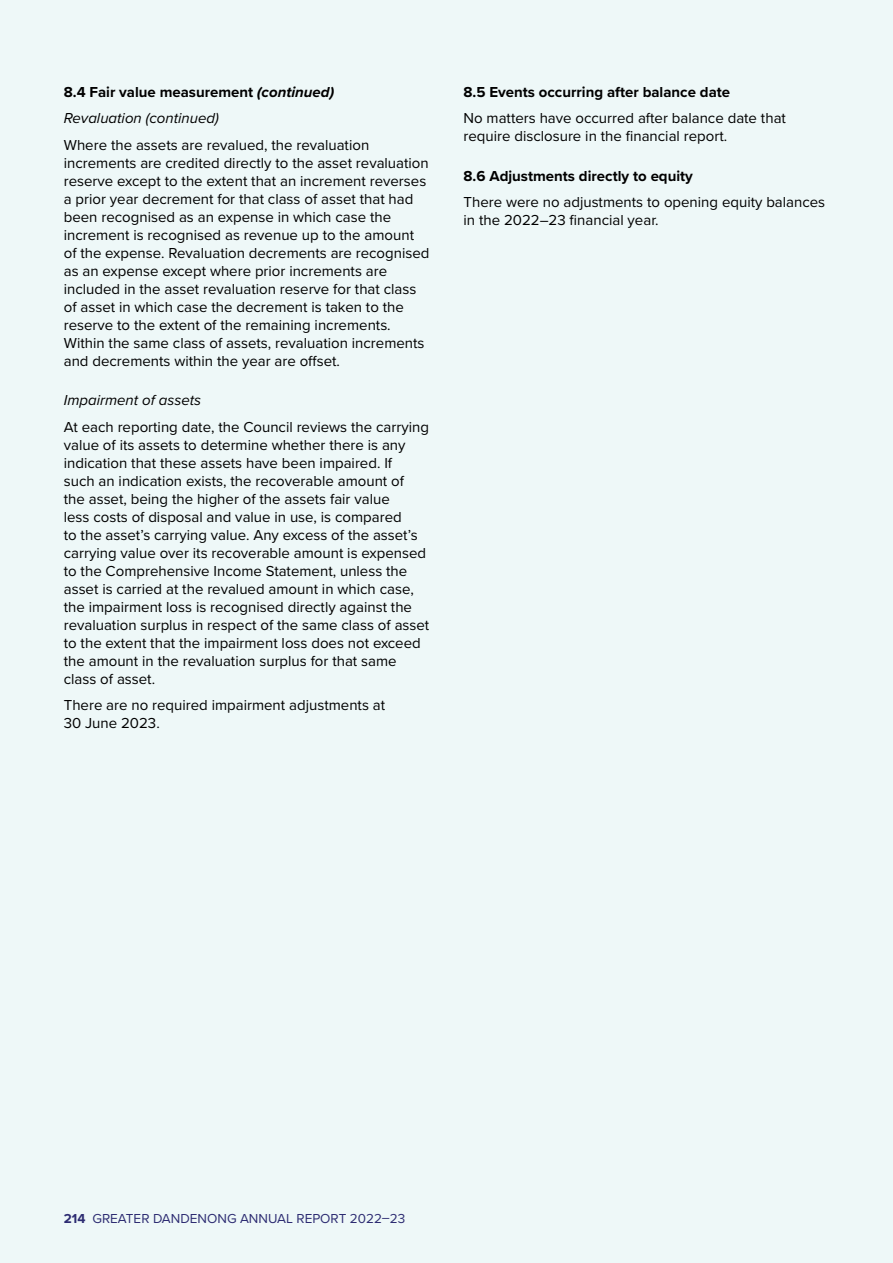
<style>
.page{position:relative;width:893px;height:1263px;background:#eef8f8}
.page>*{position:absolute;margin:0;border:0;box-sizing:border-box;transform-origin:0 0}
.t1{font:15px/18px "Proxima Nova";color:#000}
.t2{font:700 15px/26.5px "Proxima Nova";color:#000}
.t3{font:italic 15px "Proxima Nova";color:#000}
.t4{font:13.5px "Proxima Nova";color:#2d2c72}
.s1{font-style:italic}
.s2{font-weight:400;font-style:italic}
.s3{font-weight:700}
</style>
<div class="page">
<p class="t2" style="left:64px;top:78px;width:272px">8.4 Fair value measurement <span class="s1">(continued)<br></span><span class="s2">Revaluation (continued)</span></p>
<p class="t1" style="left:64px;top:135px;width:367px">Where the assets are revalued, the revaluation increments are credited directly to the asset revaluation reserve except to the extent that an increment reverses a prior year decrement for that class of asset that had been recognised as an expense in which case the increment is recognised as revenue up to the amount of the expense. Revaluation decrements are recognised as an expense except where prior increments are included in the asset revaluation reserve for that class of asset in which case the decrement is taken to the reserve to the extent of the remaining increments.<br>Within the same class of assets, revaluation increments and decrements within the year are offset.</p>
<p class="t3" style="left:64px;top:389px;width:139px">Impairment of assets</p>
<p class="t1" style="left:64px;top:417px;width:367px">At each reporting date, the Council reviews the carrying value of its assets to determine whether there is any indication that these assets have been impaired. If<br>such an indication exists, the recoverable amount of<br>the asset, being the higher of the assets fair value<br>less costs of disposal and value in use, is compared<br>to the asset’s carrying value. Any excess of the asset’s carrying value over its recoverable amount is expensed to the Comprehensive Income Statement, unless the asset is carried at the revalued amount in which case, the impairment loss is recognised directly against the revaluation surplus in respect of the same class of asset to the extent that the impairment loss does not exceed the amount in the revaluation surplus for that same class of asset.</p>
<p class="t1" style="left:64px;top:696px;width:323px">There are no required impairment adjustments at<br>30 June 2023.</p>
<p class="t2" style="left:463px;top:78px;width:268px">8.5 Events occurring after balance date</p>
<p class="t1" style="left:463px;top:109px;width:324px">No matters have occurred after balance date that require disclosure in the financial report.</p>
<p class="t2" style="left:463px;top:162px;width:231px">8.6 Adjustments directly to equity</p>
<p class="t1" style="left:463px;top:192px;width:363px">There were no adjustments to opening equity balances in the 2022–23 financial year.</p>
<p class="t4" style="left:64px;top:1208px;width:343px"><span class="s3">214</span> GREATER DANDENONG ANNUAL REPORT 2022–23</p>
</div>
